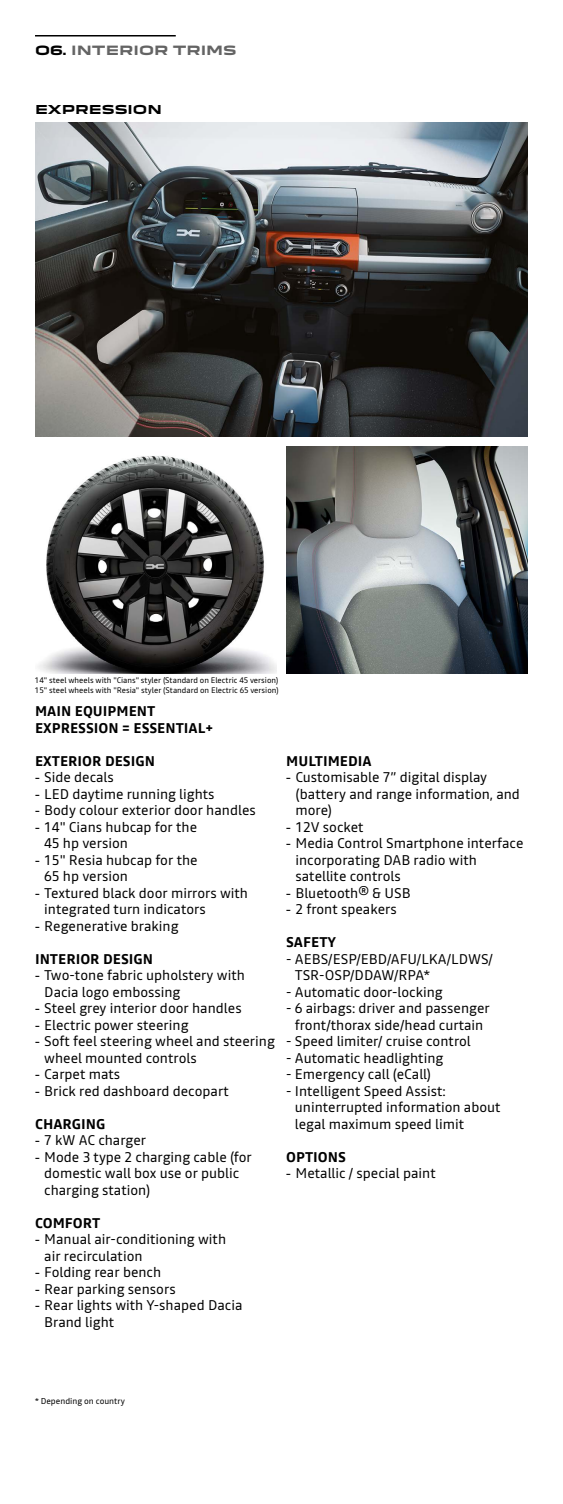
<style>
.page{position:relative;width:563px;height:1504px;background:#fff}
.page>*{position:absolute;margin:0;border:0;box-sizing:border-box;transform-origin:0 0}
.t1{font:14px/16.5px "Read";color:#000}
.t2{font:700 14px/16.5px "Read";color:#000}
.t3{font:700 12.5px "Dacia Block Extended";color:#646464}
.t4{font:700 12px "Dacia Block Extended";color:#000}
.t5{font:8.5px "Read";color:#000}
.t6{font:8px/9.5px "Read";color:#000}
.s1{color:#000}
.s2{font-family:"Arial"}
</style>
<div class="page">
<img style="left:286px;top:447px;width:242px;height:226px">
<img style="left:38px;top:456px;width:238px;height:217px">
<img style="left:35px;top:123px;width:493px;height:314px">
<hr style="left:35px;top:35px;width:141px;height:2px;background:#000">
<p class="t3" style="left:35px;top:43px;width:203px"><span class="s1">O6.</span> INTERIOR TRIMS</p>
<p class="t4" style="left:35px;top:103px;width:128px">EXPRESSION</p>
<p class="t6" style="left:35px;top:675px;width:245px">14" steel wheels with "Cians" styler (Standard on Electric 45 version)<br>15" steel wheels with "Resia" styler (Standard on Electric 65 version)</p>
<p class="t2" style="left:35px;top:703px;width:180px">MAIN EQUIPMENT<br>EXPRESSION = ESSENTIAL+</p>
<p class="t2" style="left:35px;top:752px;width:121px">EXTERIOR DESIGN</p>
<p class="t1" style="left:35px;top:769px;width:80px"><span class="s2">-</span> Side decals</p>
<p class="t1" style="left:35px;top:785px;width:181px"><span class="s2">-</span> LED daytime running lights</p>
<p class="t1" style="left:35px;top:802px;width:222px"><span class="s2">-</span> Body colour exterior door handles</p>
<p class="t1" style="left:44px;top:818px;width:154px;text-indent:-9px"><span class="s2">-</span> 14" Cians hubcap for the<br>45 hp version</p>
<p class="t1" style="left:44px;top:851px;width:155px;text-indent:-9px"><span class="s2">-</span> 15" Resia hubcap for the<br>65 hp version</p>
<p class="t1" style="left:44px;top:884px;width:205px;text-indent:-9px"><span class="s2">-</span> Textured black door mirrors with integrated turn indicators</p>
<p class="t1" style="left:35px;top:917px;width:145px"><span class="s2">-</span> Regenerative braking</p>
<p class="t2" style="left:35px;top:950px;width:119px">INTERIOR DESIGN</p>
<p class="t1" style="left:44px;top:967px;width:202px;text-indent:-9px"><span class="s2">-</span> Two-tone fabric upholstery with<br>Dacia logo embossing</p>
<p class="t1" style="left:35px;top:1000px;width:208px"><span class="s2">-</span> Steel grey interior door handles</p>
<p class="t1" style="left:35px;top:1016px;width:155px"><span class="s2">-</span> Electric power steering</p>
<p class="t1" style="left:44px;top:1033px;width:232px;text-indent:-9px"><span class="s2">-</span> Soft feel steering wheel and steering wheel mounted controls</p>
<p class="t1" style="left:35px;top:1066px;width:87px"><span class="s2">-</span> Carpet mats</p>
<p class="t1" style="left:35px;top:1082px;width:195px"><span class="s2">-</span> Brick red dashboard decopart</p>
<p class="t2" style="left:35px;top:1115px;width:72px">CHARGING</p>
<p class="t1" style="left:35px;top:1132px;width:113px"><span class="s2">-</span> 7 kW AC charger</p>
<p class="t1" style="left:44px;top:1148px;width:209px;text-indent:-9px"><span class="s2">-</span> Mode 3 type 2 charging cable (for domestic wall box use or public charging station)</p>
<p class="t2" style="left:35px;top:1214px;width:67px">COMFORT</p>
<p class="t1" style="left:44px;top:1231px;width:183px;text-indent:-9px"><span class="s2">-</span> Manual air-conditioning with air recirculation</p>
<p class="t1" style="left:35px;top:1264px;width:128px"><span class="s2">-</span> Folding rear bench</p>
<p class="t1" style="left:35px;top:1280px;width:142px"><span class="s2">-</span> Rear parking sensors</p>
<p class="t1" style="left:44px;top:1297px;width:200px;text-indent:-9px"><span class="s2">-</span> Rear lights with Y-shaped Dacia<br>Brand light</p>
<p class="t2" style="left:286px;top:752px;width:87px">MULTIMEDIA</p>
<p class="t1" style="left:295px;top:769px;width:226px;text-indent:-9px"><span class="s2">-</span> Customisable 7” digital display (battery and range information, and more)</p>
<p class="t1" style="left:286px;top:818px;width:79px"><span class="s2">-</span> 12V socket</p>
<p class="t1" style="left:295px;top:835px;width:229px;text-indent:-9px"><span class="s2">-</span> Media Control Smartphone interface incorporating DAB radio with satellite controls</p>
<p class="t1" style="left:286px;top:884px;width:126px"><span class="s2">-</span> Bluetooth® &amp; USB</p>
<p class="t1" style="left:286px;top:901px;width:112px"><span class="s2">-</span> 2 front speakers</p>
<p class="t2" style="left:286px;top:934px;width:51px">SAFETY</p>
<p class="t1" style="left:295px;top:950px;width:199px;text-indent:-9px">- AEBS/ESP/EBD/AFU/LKA/LDWS/<br>TSR-OSP/DDAW/RPA*</p>
<p class="t1" style="left:286px;top:983px;width:158px">- Automatic door-locking</p>
<p class="t1" style="left:286px;top:1000px;width:205px;text-align:center">- 6 airbags: driver and passenger front/thorax side/head curtain</p>
<p class="t1" style="left:286px;top:1033px;width:186px">- Speed limiter/ cruise control</p>
<p class="t1" style="left:286px;top:1049px;width:159px">- Automatic headlighting</p>
<p class="t1" style="left:286px;top:1066px;width:146px">- Emergency call (eCall)</p>
<p class="t1" style="left:295px;top:1082px;width:207px;text-indent:-9px">- Intelligent Speed Assist: uninterrupted information about legal maximum speed limit</p>
<p class="t2" style="left:286px;top:1148px;width:61px">OPTIONS</p>
<p class="t1" style="left:286px;top:1165px;width:151px"><span class="s2">-</span> Metallic / special paint</p>
<p class="t5" style="left:35px;top:1395px;width:91px">* Depending on country</p>
</div>
